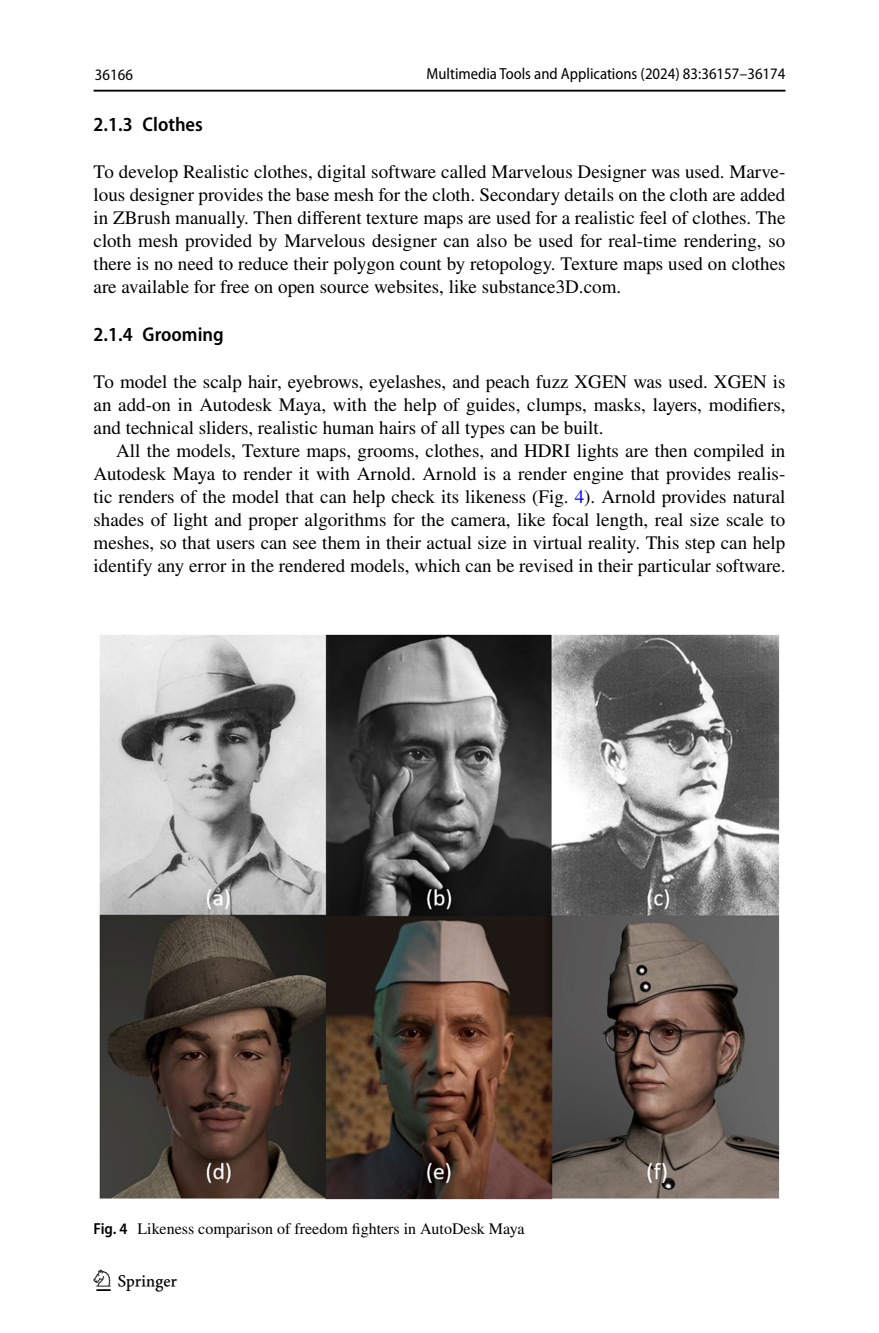
<style>
.page{position:relative;width:879px;height:1333px;background:#fff}
.page>*{position:absolute;margin:0;border:0;box-sizing:border-box;transform-origin:0 0}
.t1{font:30px "Springnew Regular 4";color:#000}
.t2{font:600 semi-condensed 20px "Myriad Pro";color:#000}
.t3{font:19px/23px "STIX";color:#000;text-align:justify}
.t4{font:semi-condensed 16px "Myriad Pro";color:#000}
.t5{font:16px "STIX";color:#000}
.s1{color:#00f}
.s2{font-family:"Myriad Pro";font-weight:600;font-stretch:semi-condensed}
</style>
<div class="page">
<hr style="left:94px;top:90px;width:691px;height:2px;background:#000">
<img style="left:99px;top:634px;width:681px;height:565px">
<p class="t4" style="left:95px;top:66px;width:39px">36166</p>
<p class="t4" style="left:426px;top:65px;width:360px">Multimedia Tools and Applications (2024) 83:36157–36174</p>
<p class="t2" style="left:94px;top:113px;width:111px">2.1.3 Clothes</p>
<p class="t3" style="left:94px;top:161px;width:693px">To develop Realistic clothes, digital software called Marvelous Designer was used. Marve&shy;lous designer provides the base mesh for the cloth. Secondary details on the cloth are added in ZBrush manually. Then different texture maps are used for a realistic feel of clothes. The cloth mesh provided by Marvelous designer can also be used for real-time rendering, so there is no need to reduce their polygon count by retopology. Texture maps used on clothes are available for free on open source websites, like substance3D.com.</p>
<p class="t2" style="left:94px;top:323px;width:132px">2.1.4 Grooming</p>
<p class="t3" style="left:94px;top:371px;width:693px">To model the scalp hair, eyebrows, eyelashes, and peach fuzz XGEN was used. XGEN is an add-on in Autodesk Maya, with the help of guides, clumps, masks, layers, modifiers, and technical sliders, realistic human hairs of all types can be built.</p>
<p class="t3" style="left:94px;top:440px;width:693px;text-indent:23px">All the models, Texture maps, grooms, clothes, and HDRI lights are then compiled in Autodesk Maya to render it with Arnold. Arnold is a render engine that provides realis&shy;tic renders of the model that can help check its likeness (Fig. <span class="s1">4</span>). Arnold provides natural shades of light and proper algorithms for the camera, like focal length, real size scale to meshes, so that users can see them in their actual size in virtual reality. This step can help identify any error in the rendered models, which can be revised in their particular software.</p>
<p class="t5" style="left:94px;top:1217px;width:433px"><span class="s2">Fig. 4</span> Likeness comparison of freedom fighters in AutoDesk Maya</p>
<h1 class="t1" style="left:96px;top:1269px;width:83px">1 3</h1>
</div>
